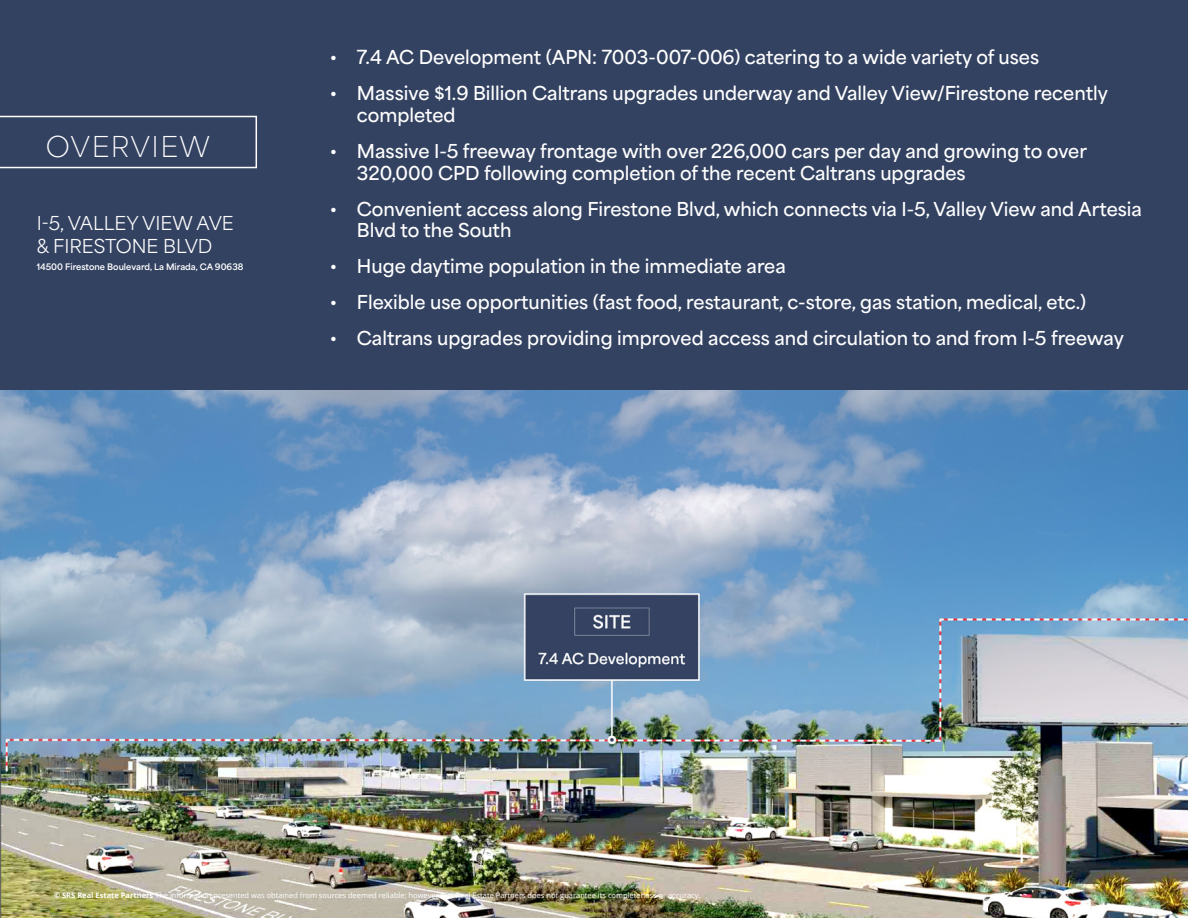
<style>
.page{position:relative;width:1188px;height:918px;background:#fff}
.page>*{position:absolute;margin:0;border:0;box-sizing:border-box;transform-origin:0 0}
.t1{font:100 27px "Area Normal";letter-spacing:.05em;color:#fff}
.t2{font:600 18px/21.6px "Area Normal";color:#fff}
.t3{font:18px "Area Normal";color:#fff}
.t4{font:700 8.4px "Area Normal";color:#fff}
.t5{font:7.5px "Open Sans";color:#fff}
.s1{font-weight:700}
</style>
<div class="page">
<img style="left:0;top:390px;width:1188px;height:528px">
<div style="left:0;top:0;width:1188px;height:390px;background:#334261"></div>
<svg style="left:0;top:116px;width:257px;height:52px"></svg>
<p class="t1" style="left:46px;top:123px;width:166px">OVERVIEW</p>
<p class="t3" style="left:37px;top:208px;width:199px">I-5, VALLEY VIEW AVE</p>
<p class="t3" style="left:37px;top:230px;width:177px">&amp; FIRESTONE BLVD</p>
<p class="t4" style="left:37px;top:259px;width:208px">14500 Firestone Boulevard, La Mirada, CA 90638</p>
<p class="t2" style="left:330px;top:45px;width:711px">• 7.4 AC Development (APN: 7003-007-006) catering to a wide variety of uses</p>
<p class="t2" style="left:357px;top:81px;width:752px;text-indent:-27px">• Massive $1.9 Billion Caltrans upgrades underway and Valley View/Firestone recently completed</p>
<p class="t2" style="left:357px;top:138px;width:732px;text-indent:-27px">• Massive I-5 freeway frontage with over 226,000 cars per day and growing to over<br>320,000 CPD following completion of the recent Caltrans upgrades</p>
<p class="t2" style="left:357px;top:196px;width:787px;text-indent:-27px">• Convenient access along Firestone Blvd, which connects via I-5, Valley View and Artesia<br>Blvd to the South</p>
<p class="t2" style="left:330px;top:254px;width:457px">• Huge daytime population in the immediate area</p>
<p class="t2" style="left:330px;top:290px;width:758px">• Flexible use opportunities (fast food, restaurant, c-store, gas station, medical, etc.)</p>
<p class="t2" style="left:330px;top:326px;width:796px">• Caltrans upgrades providing improved access and circulation to and from I-5 freeway</p>
<p class="t5" style="left:54px;top:891px;width:648px"><span class="s1">© SRS Real Estate Partners</span> The information presented was obtained from sources deemed reliable; however SRS Real Estate Partners does not guarantee its completeness or accuracy.</p>
</div>
